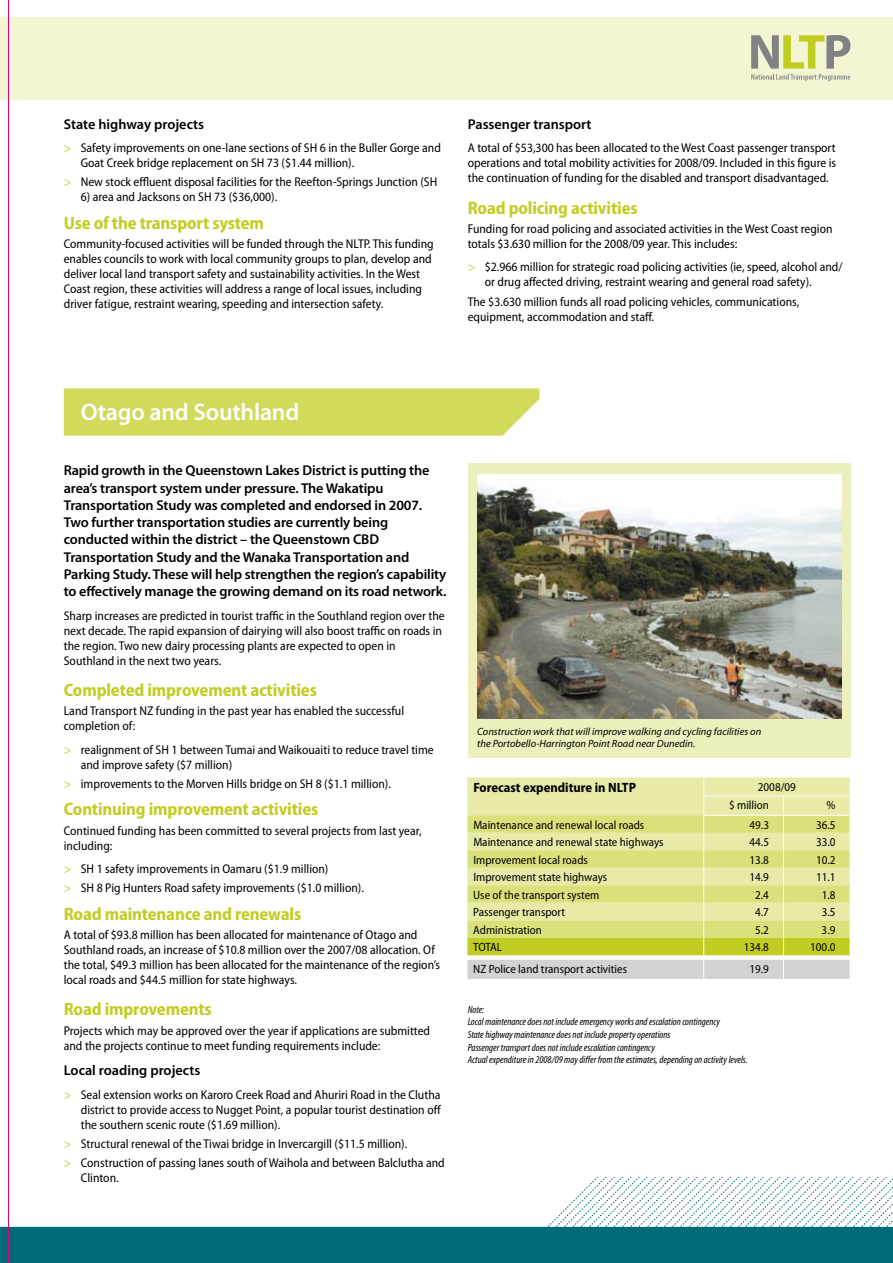
<style>
.page{position:relative;width:893px;height:1263px;background:#fff}
.page>*{position:absolute;margin:0;border:0;box-sizing:border-box;transform-origin:0 0}
.t1{font:600 24px "Myriad Pro";letter-spacing:-.01em;color:#fff}
.t2{font:700 semi-condensed 18px "Myriad Pro";letter-spacing:-.01em;color:#c2cd23}
.t3{font:600 14.25px/17.2px "Myriad Pro";letter-spacing:-.01em;color:#000}
.t4{font:700 semi-condensed 13.5px "Myriad Pro";color:#000}
.t5{font:semi-condensed 12.75px/15px "Myriad Pro";color:#000}
.t6{font:semi-condensed 12px/18.6px "Myriad Pro";color:#000}
.t7{font:italic condensed 10.5px/12.6px "Myriad Pro";color:#000}
.t8{font:italic 10.5px/12px "Myriad Pro";color:#000}
.s1{color:#c2cd23}
</style>
<div class="page">
<div style="left:0;top:17px;width:893px;height:82px;background:#f3f5d3"></div>
<div style="left:64px;top:388px;width:475px;height:48px;background:#d1da5a"></div>
<svg style="left:467px;top:777px;width:383px;height:202px"></svg>
<hr style="left:703px;top:815px;width:80px;height:1px;background:#fff">
<hr style="left:783px;top:815px;width:67px;height:1px;background:#fff">
<div style="left:468px;top:463px;width:382px;height:295px;background:#edf0bd"></div>
<img style="left:477px;top:474px;width:364px;height:244px">
<hr style="left:8px;top:0;width:1px;height:1263px;background:#e20177">
<svg style="left:0;top:1178px;width:893px;height:85px"></svg>
<svg style="left:751px;top:35px;width:99px;height:46px"></svg>
<p class="t3" style="left:64px;top:115px;width:142px">State highway projects</p>
<p class="t5" style="left:81px;top:141px;width:362px;text-indent:-17px"><span class="s1">&gt;</span> Safety improvements on one-lane sections of SH 6 in the Buller Gorge and<br>Goat Creek bridge replacement on SH 73 ($1.44 million).</p>
<p class="t5" style="left:64px;top:175px;width:375px"><span class="s1">&gt;</span> New stock effluent disposal facilities for the Reefton-Springs Junction (SH</p>
<p class="t5" style="left:81px;top:190px;width:198px">6) area and Jacksons on SH 73 ($36,000).</p>
<h2 class="t2" style="left:64px;top:213px;width:202px">Use of the transport system</h2>
<p class="t5" style="left:64px;top:236px;width:371px">Community-focused activities will be funded through the NLTP. This funding enables councils to work with local community groups to plan, develop and deliver local land transport safety and sustainability activities. In the West Coast region, these activities will address a range of local issues, including driver fatigue, restraint wearing, speeding and intersection safety.</p>
<p class="t3" style="left:468px;top:115px;width:125px">Passenger transport</p>
<p class="t5" style="left:468px;top:141px;width:370px;text-align:justify">A total of $53,300 has been allocated to the West Coast passenger transport operations and total mobility activities for 2008/09. Included in this figure is the continuation of funding for the disabled and transport disadvantaged.</p>
<h2 class="t2" style="left:468px;top:198px;width:171px">Road policing activities</h2>
<p class="t5" style="left:468px;top:221px;width:366px">Funding for road policing and associated activities in the West Coast region totals $3.630 million for the 2008/09 year. This includes:</p>
<p class="t5" style="left:485px;top:260px;width:359px;text-indent:-17px"><span class="s1">&gt;</span> $2.966 million for strategic road policing activities (ie, speed, alcohol and/ or drug affected driving, restraint wearing and general road safety).</p>
<p class="t5" style="left:468px;top:294px;width:333px">The $3.630 million funds all road policing vehicles, communications, equipment, accommodation and staff.</p>
<h1 class="t1" style="left:81px;top:397px;width:220px">Otago and Southland</h1>
<p class="t3" style="left:64px;top:461px;width:384px">Rapid growth in the Queenstown Lakes District is putting the area’s transport system under pressure. The Wakatipu Transportation Study was completed and endorsed in 2007.<br>Two further transportation studies are currently being conducted within the district – the Queenstown CBD Transportation Study and the Wanaka Transportation and Parking Study. These will help strengthen the region’s capability to effectively manage the growing demand on its road network.</p>
<p class="t5" style="left:64px;top:608px;width:382px">Sharp increases are predicted in tourist traffic in the Southland region over the next decade. The rapid expansion of dairying will also boost traffic on roads in the region. Two new dairy processing plants are expected to open in Southland in the next two years.</p>
<h2 class="t2" style="left:64px;top:680px;width:255px">Completed improvement activities</h2>
<p class="t5" style="left:64px;top:704px;width:342px">Land Transport NZ funding in the past year has enabled the successful completion of:</p>
<p class="t5" style="left:81px;top:742px;width:354px;text-indent:-17px"><span class="s1">&gt;</span> realignment of SH 1 between Tumai and Waikouaiti to reduce travel time and improve safety ($7 million)</p>
<p class="t5" style="left:64px;top:776px;width:329px"><span class="s1">&gt;</span> improvements to the Morven Hills bridge on SH 8 ($1.1 million).</p>
<h2 class="t2" style="left:64px;top:799px;width:256px">Continuing improvement activities</h2>
<p class="t5" style="left:64px;top:823px;width:359px">Continued funding has been committed to several projects from last year, including:</p>
<p class="t5" style="left:64px;top:859px;width:302px;line-height:19.2px"><span class="s1">&gt;</span> SH 1 safety improvements in Oamaru ($1.9 million)<br><span class="s1">&gt;</span> SH 8 Pig Hunters Road safety improvements ($1.0 million).</p>
<h2 class="t2" style="left:64px;top:903px;width:239px">Road maintenance and renewals</h2>
<p class="t5" style="left:64px;top:927px;width:378px">A total of $93.8 million has been allocated for maintenance of Otago and Southland roads, an increase of $10.8 million over the 2007/08 allocation. Of the total, $49.3 million has been allocated for the maintenance of the region’s local roads and $44.5 million for state highways.</p>
<h2 class="t2" style="left:64px;top:999px;width:149px">Road improvements</h2>
<p class="t5" style="left:64px;top:1023px;width:368px">Projects which may be approved over the year if applications are submitted and the projects continue to meet funding requirements include:</p>
<p class="t3" style="left:64px;top:1061px;width:138px">Local roading projects</p>
<p class="t5" style="left:81px;top:1087px;width:362px;text-align:justify;text-indent:-17px"><span class="s1">&gt;</span> Seal extension works on Karoro Creek Road and Ahuriri Road in the Clutha district to provide access to Nugget Point, a popular tourist destination off the southern scenic route ($1.69 million).</p>
<p class="t5" style="left:64px;top:1134px;width:382px;line-height:19.2px"><span class="s1">&gt;</span> Structural renewal of the Tiwai bridge in Invercargill ($11.5 million).<br><span class="s1">&gt;</span> Construction of passing lanes south of Waihola and between Balclutha and</p>
<p class="t5" style="left:81px;top:1171px;width:39px">Clinton.</p>
<p class="t8" style="left:477px;top:725px;width:286px">Construction work that will improve walking and cycling facilities on the Portobello-Harrington Point Road near Dunedin.</p>
<p class="t4" style="left:473px;top:780px;width:164px">Forecast expenditure in NLTP</p>
<p class="t6" style="left:729px;top:778px;width:68px;text-indent:29px">2008/09 $ million</p>
<p class="t6" style="left:827px;top:796px;width:10px">%</p>
<p class="t6" style="left:473px;top:815px;width:172px">Maintenance and renewal local roads</p>
<p class="t6" style="left:749px;top:815px;width:21px">49.3</p>
<p class="t6" style="left:816px;top:815px;width:21px">36.5</p>
<p class="t6" style="left:473px;top:833px;width:192px">Maintenance and renewal state highways</p>
<p class="t6" style="left:749px;top:833px;width:21px">44.5</p>
<p class="t6" style="left:816px;top:833px;width:21px">33.0</p>
<p class="t6" style="left:473px;top:850px;width:116px">Improvement local roads</p>
<p class="t6" style="left:749px;top:850px;width:21px">13.8</p>
<p class="t6" style="left:816px;top:850px;width:21px">10.2</p>
<p class="t6" style="left:473px;top:868px;width:135px">Improvement state highways</p>
<p class="t6" style="left:749px;top:868px;width:21px">14.9</p>
<p class="t6" style="left:816px;top:868px;width:21px">11.1</p>
<p class="t6" style="left:473px;top:885px;width:128px">Use of the transport system</p>
<p class="t6" style="left:755px;top:885px;width:15px">2.4</p>
<p class="t6" style="left:822px;top:885px;width:15px">1.8</p>
<p class="t6" style="left:473px;top:903px;width:93px">Passenger transport</p>
<p class="t6" style="left:755px;top:903px;width:15px">4.7</p>
<p class="t6" style="left:822px;top:903px;width:15px">3.5</p>
<p class="t6" style="left:473px;top:920px;width:70px">Administration</p>
<p class="t6" style="left:755px;top:920px;width:15px">5.2</p>
<p class="t6" style="left:822px;top:920px;width:15px">3.9</p>
<p class="t6" style="left:473px;top:938px;width:30px">TOTAL</p>
<p class="t6" style="left:744px;top:938px;width:27px">134.8</p>
<p class="t6" style="left:810px;top:938px;width:27px">100.0</p>
<p class="t6" style="left:473px;top:960px;width:155px">NZ Police land transport activities</p>
<p class="t6" style="left:749px;top:960px;width:21px">19.9</p>
<p class="t7" style="left:468px;top:1003px;width:282px">Note:<br>Local maintenance does not include emergency works and escalation contingency<br>State highway maintenance does not include property operations<br>Passenger transport does not include escalation contingency<br>Actual expenditure in 2008/09 may differ from the estimates, depending on activity levels.</p>
</div>
